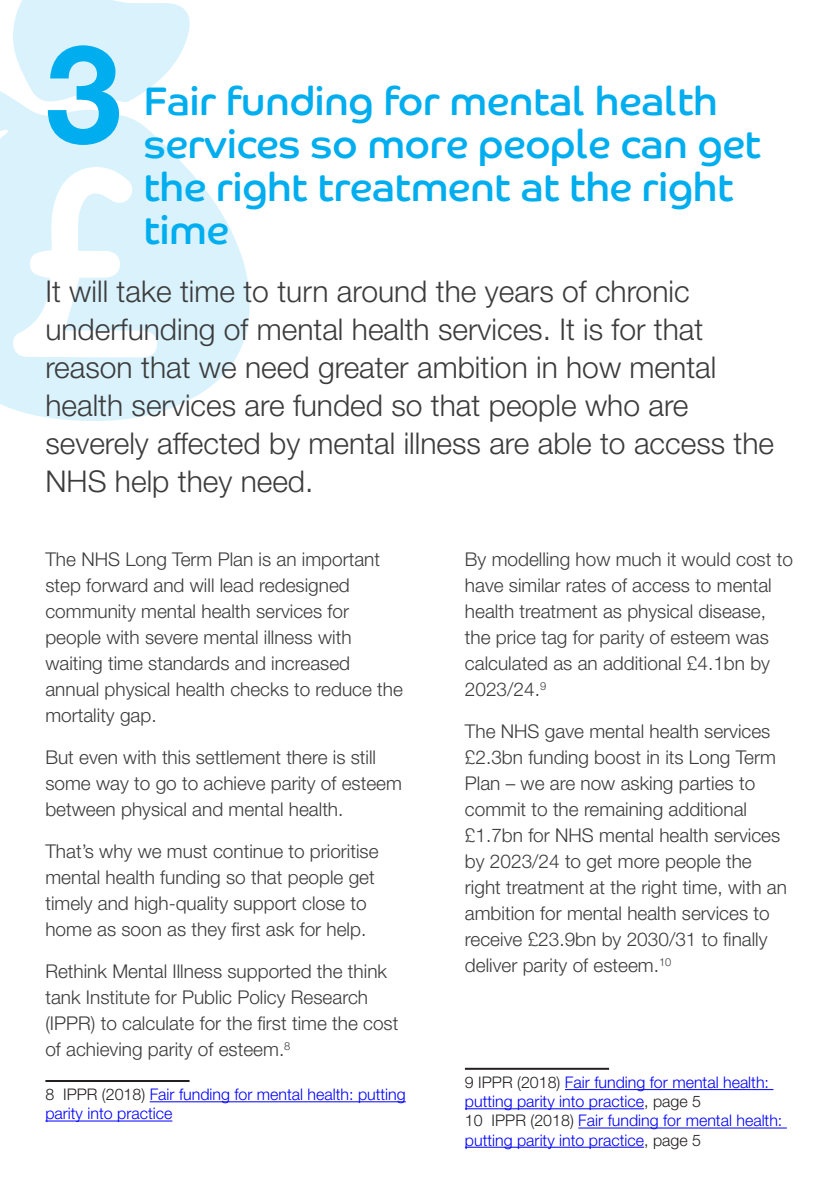
<style>
.page{position:relative;width:840px;height:1191px;background:#fff}
.page>*{position:absolute;margin:0;border:0;box-sizing:border-box;transform-origin:0 0}
.t1{font:700 136.8px "Helvetica Neue LT Pro";color:#00aeef}
.t2{font:40px/43.2px "Co Rethink";color:#00aeef}
.t3{font:300 30px/38px "Helvetica Neue LT Pro";color:#3c3c3d}
.t4{font:300 19px/26px "Helvetica Neue LT Pro";color:#3c3c3d}
.Footnote_text{font:300 16px/19.2px "Helvetica Neue LT Pro";color:#00f}
.s1{color:#231f20}
</style>
<div class="page">
<svg style="left:0;top:91px;width:250px;height:330px;fill:#d9f2fc"></svg>
<svg style="left:13px;top:0;width:180px;height:103px"></svg>
<hr style="left:45px;top:1080px;width:144px;height:2px;background:#231f20">
<hr style="left:150px;top:1101px;width:255px;height:1px;background:#00f">
<hr style="left:45px;top:1120px;width:127px;height:1px;background:#00f">
<hr style="left:464px;top:1067px;width:144px;height:2px;background:#231f20">
<hr style="left:564px;top:1089px;width:209px;height:1px;background:#00f">
<hr style="left:464px;top:1108px;width:179px;height:1px;background:#00f">
<hr style="left:578px;top:1127px;width:208px;height:1px;background:#00f">
<hr style="left:464px;top:1146px;width:179px;height:1px;background:#00f">
<p class="t1" style="left:45px;top:10px;width:78px">3</p>
<p class="t2" style="left:144px;top:79px;width:618px">Fair funding for mental health services so more people can get the right treatment at the right time</p>
<p class="t3" style="left:45px;top:272px;width:730px">It will take time to turn around the years of chronic underfunding of mental health services. It is for that reason that we need greater ambition in how mental health services are funded so that people who are severely affected by mental illness are able to access the NHS help they need.</p>
<p class="t4" style="left:45px;top:545px;width:359px">The NHS Long Term Plan is an important step forward and will lead redesigned community mental health services for people with severe mental illness with waiting time standards and increased annual physical health checks to reduce the mortality gap.</p>
<p class="t4" style="left:45px;top:743px;width:358px">But even with this settlement there is still some way to go to achieve parity of esteem between physical and mental health.</p>
<p class="t4" style="left:45px;top:837px;width:334px">That’s why we must continue to prioritise mental health funding so that people get timely and high-quality support close to home as soon as they first ask for help.</p>
<p class="t4" style="left:45px;top:957px;width:354px">Rethink Mental Illness supported the think tank Institute for Public Policy Research (IPPR) to calculate for the first time the cost of achieving parity of esteem.<sup>8</sup></p>
<p class="Footnote_text" style="left:45px;top:1084px;width:361px"><span class="s1">8 IPPR (2018)</span> Fair funding for mental health: putting parity into practice</p>
<p class="t4" style="left:464px;top:545px;width:329px">By modelling how much it would cost to have similar rates of access to mental health treatment as physical disease, the price tag for parity of esteem was calculated as an additional £4.1bn by 2023/24.<sup>9</sup></p>
<p class="t4" style="left:464px;top:717px;width:323px">The NHS gave mental health services £2.3bn funding boost in its Long Term Plan – we are now asking parties to commit to the remaining additional £1.7bn for NHS mental health services by 2023/24 to get more people the right treatment at the right time, with an ambition for mental health services to receive £23.9bn by 2030/31 to finally deliver parity of esteem.<sup>10</sup></p>
<p class="Footnote_text" style="left:464px;top:1072px;width:305px"><span class="s1">9 IPPR (2018)</span> Fair funding for mental health: putting parity into practice<span class="s1">, page 5</span></p>
<p class="Footnote_text" style="left:464px;top:1110px;width:319px"><span class="s1">10 IPPR (2018)</span> Fair funding for mental health: putting parity into practice<span class="s1">, page 5</span></p>
</div>
